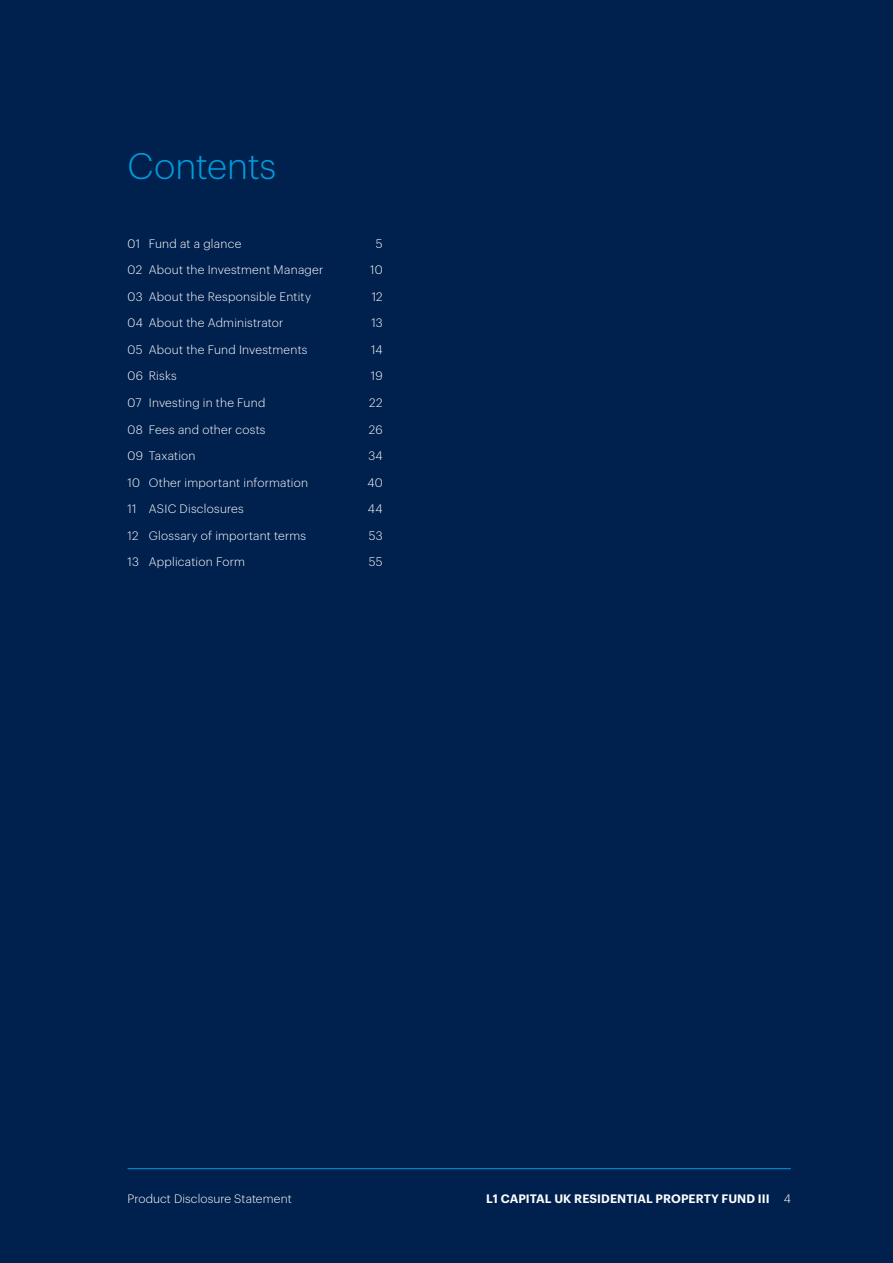
<style>
.page{position:relative;width:893px;height:1263px;background:#00204e}
.page>*{position:absolute;margin:0;border:0;box-sizing:border-box;transform-origin:0 0}
.t1{font:300 36px "Graphik";letter-spacing:-.005em;color:#009cdb}
.t2{font:300 12px "Graphik";letter-spacing:.02em;color:#fff}
.t3{font:600 12px "Graphik";letter-spacing:.005em;color:#fff}
.s1{font-weight:300}
</style>
<div class="page">
<hr style="left:128px;top:1168px;width:663px;height:1px;background:#009cdb">
<h1 class="t1" style="left:128px;top:149px;width:150px">Contents</h1>
<p class="t2" style="left:128px;top:238px;width:115px">01 Fund at a glance</p>
<p class="t2" style="left:376px;top:238px;width:8px">5</p>
<p class="t2" style="left:128px;top:265px;width:197px">02 About the Investment Manager</p>
<p class="t2" style="left:370px;top:265px;width:14px">10</p>
<p class="t2" style="left:128px;top:291px;width:185px">03 About the Responsible Entity</p>
<p class="t2" style="left:372px;top:291px;width:12px">12</p>
<p class="t2" style="left:128px;top:318px;width:157px">04 About the Administrator</p>
<p class="t2" style="left:371px;top:318px;width:13px">13</p>
<p class="t2" style="left:128px;top:344px;width:181px">05 About the Fund Investments</p>
<p class="t2" style="left:371px;top:344px;width:13px">14</p>
<p class="t2" style="left:128px;top:371px;width:51px">06 Risks</p>
<p class="t2" style="left:371px;top:371px;width:13px">19</p>
<p class="t2" style="left:128px;top:397px;width:139px">07 Investing in the Fund</p>
<p class="t2" style="left:369px;top:397px;width:15px">22</p>
<p class="t2" style="left:128px;top:424px;width:139px">08 Fees and other costs</p>
<p class="t2" style="left:369px;top:424px;width:15px">26</p>
<p class="t2" style="left:128px;top:450px;width:70px">09 Taxation</p>
<p class="t2" style="left:368px;top:450px;width:16px">34</p>
<p class="t2" style="left:128px;top:477px;width:182px">10 Other important information</p>
<p class="t2" style="left:367px;top:477px;width:17px">40</p>
<p class="t2" style="left:128px;top:503px;width:118px">11 ASIC Disclosures</p>
<p class="t2" style="left:368px;top:503px;width:16px">44</p>
<p class="t2" style="left:128px;top:530px;width:180px">12 Glossary of important terms</p>
<p class="t2" style="left:369px;top:530px;width:15px">53</p>
<p class="t2" style="left:128px;top:556px;width:119px">13 Application Form</p>
<p class="t2" style="left:369px;top:556px;width:15px">55</p>
<p class="t2" style="left:128px;top:1194px;width:166px">Product Disclosure Statement</p>
<p class="t3" style="left:486px;top:1194px;width:306px">L1 CAPITAL UK RESIDENTIAL PROPERTY FUND III <span class="s1">4</span></p>
</div>
